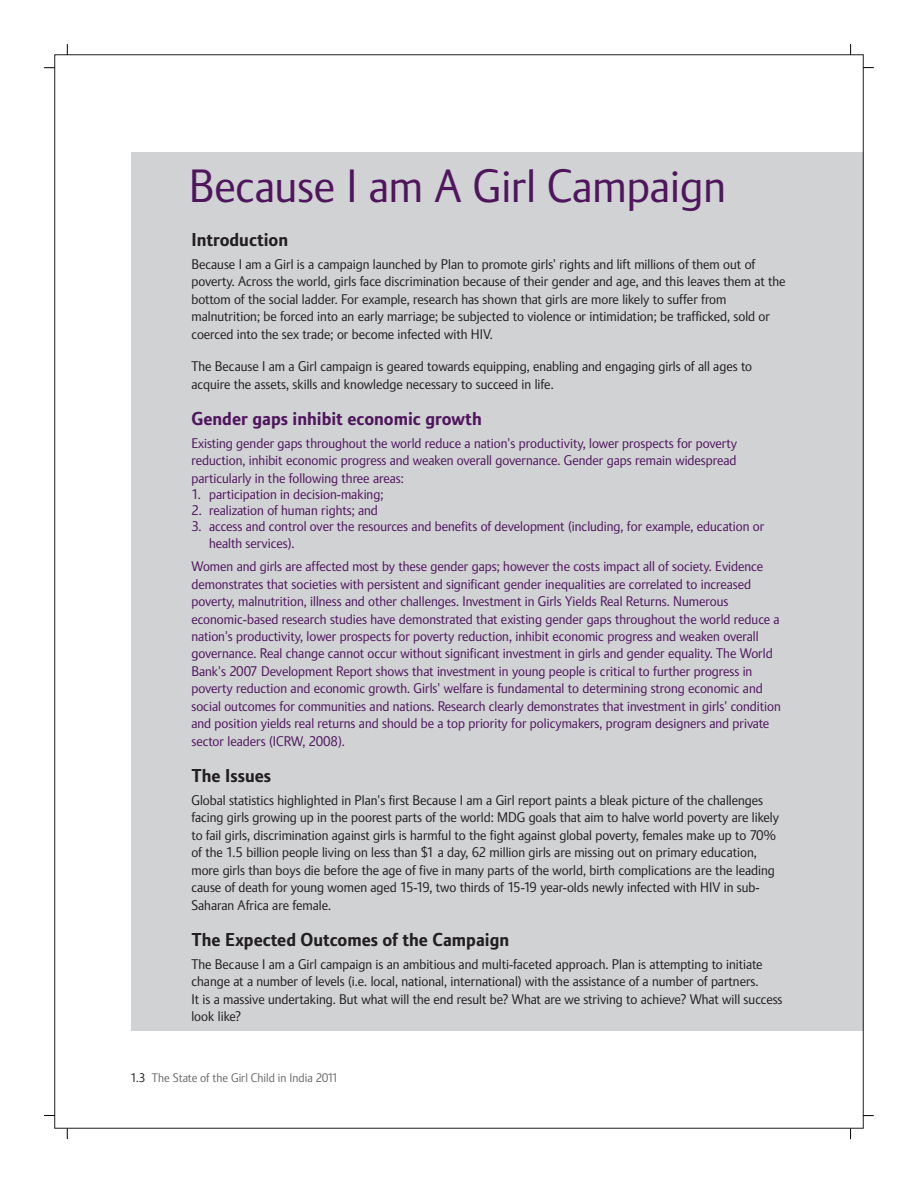
<style>
.page{position:relative;width:918px;height:1183px;background:#fff}
.page>*{position:absolute;margin:0;border:0;box-sizing:border-box;transform-origin:0 0}
.t1{font:45px "Plan";color:#4f165e}
.t2{font:700 18px "Plan";color:#231f20}
.t3{font:700 18px "Plan";color:#4f165e}
.t4{font:13.5px/17.4px "Plan";color:#231f20}
.t5{font:13.5px/17.4px "Plan";color:#4f165e}
.t6{font:12px "Plan";color:#6c6d70}
.s1{color:#231f20}
</style>
<div class="page">
<div style="left:131px;top:153px;width:732px;height:878px;background:#d1d2d4"></div>
<p class="t1" style="left:189px;top:169px;width:538px">Because I am A Girl Campaign</p>
<p class="t2" style="left:191px;top:233px;width:98px">Introduction</p>
<p class="t4" style="left:191px;top:256px;width:596px">Because I am a Girl is a campaign launched by Plan to promote girls' rights and lift millions of them out of poverty. Across the world, girls face discrimination because of their gender and age, and this leaves them at the bottom of the social ladder. For example, research has shown that girls are more likely to suffer from malnutrition; be forced into an early marriage; be subjected to violence or intimidation; be trafficked, sold or coerced into the sex trade; or become infected with HIV.</p>
<p class="t4" style="left:191px;top:359px;width:562px">The Because I am a Girl campaign is geared towards equipping, enabling and engaging girls of all ages to acquire the assets, skills and knowledge necessary to succeed in life.</p>
<p class="t3" style="left:191px;top:412px;width:292px">Gender gaps inhibit economic growth</p>
<p class="t5" style="left:191px;top:435px;width:547px;text-align:justify">Existing gender gaps throughout the world reduce a nation's productivity, lower prospects for poverty reduction, inhibit economic progress and weaken overall governance. Gender gaps remain widespread particularly in the following three areas:</p>
<p class="t5" style="left:191px;top:486px;width:193px">1. participation in decision-making;</p>
<p class="t5" style="left:191px;top:502px;width:188px">2. realization of human rights; and</p>
<p class="t5" style="left:209px;top:519px;width:557px;text-indent:-18px">3. access and control over the resources and benefits of development (including, for example, education or health services).</p>
<p class="t5" style="left:191px;top:559px;width:591px">Women and girls are affected most by these gender gaps; however the costs impact all of society. Evidence demonstrates that societies with persistent and significant gender inequalities are correlated to increased poverty, malnutrition, illness and other challenges. Investment in Girls Yields Real Returns. Numerous economic-based research studies have demonstrated that existing gender gaps throughout the world reduce a nation's productivity, lower prospects for poverty reduction, inhibit economic progress and weaken overall governance. Real change cannot occur without significant investment in girls and gender equality. The World Bank's 2007 Development Report shows that investment in young people is critical to further progress in poverty reduction and economic growth. Girls' welfare is fundamental to determining strong economic and social outcomes for communities and nations. Research clearly demonstrates that investment in girls' condition and position yields real returns and should be a top priority for policymakers, program designers and private sector leaders (ICRW, 2008).</p>
<p class="t2" style="left:191px;top:769px;width:81px">The Issues</p>
<p class="t4" style="left:191px;top:792px;width:589px">Global statistics highlighted in Plan's first Because I am a Girl report paints a bleak picture of the challenges facing girls growing up in the poorest parts of the world: MDG goals that aim to halve world poverty are likely to fail girls, discrimination against girls is harmful to the fight against global poverty, females make up to 70% of the 1.5 billion people living on less than $1 a day, 62 million girls are missing out on primary education, more girls than boys die before the age of five in many parts of the world, birth complications are the leading cause of death for young women aged 15-19, two thirds of 15-19 year-olds newly infected with HIV in sub-Saharan Africa are female.</p>
<p class="t2" style="left:191px;top:933px;width:319px">The Expected Outcomes of the Campaign</p>
<p class="t4" style="left:191px;top:956px;width:593px">The Because I am a Girl campaign is an ambitious and multi-faceted approach. Plan is attempting to initiate change at a number of levels (i.e. local, national, international) with the assistance of a number of partners.<br>It is a massive undertaking. But what will the end result be? What are we striving to achieve? What will success look like?</p>
<p class="t6" style="left:131px;top:1072px;width:209px"><span class="s1">1.3</span> The State of the Girl Child in India 2011</p>
</div>
